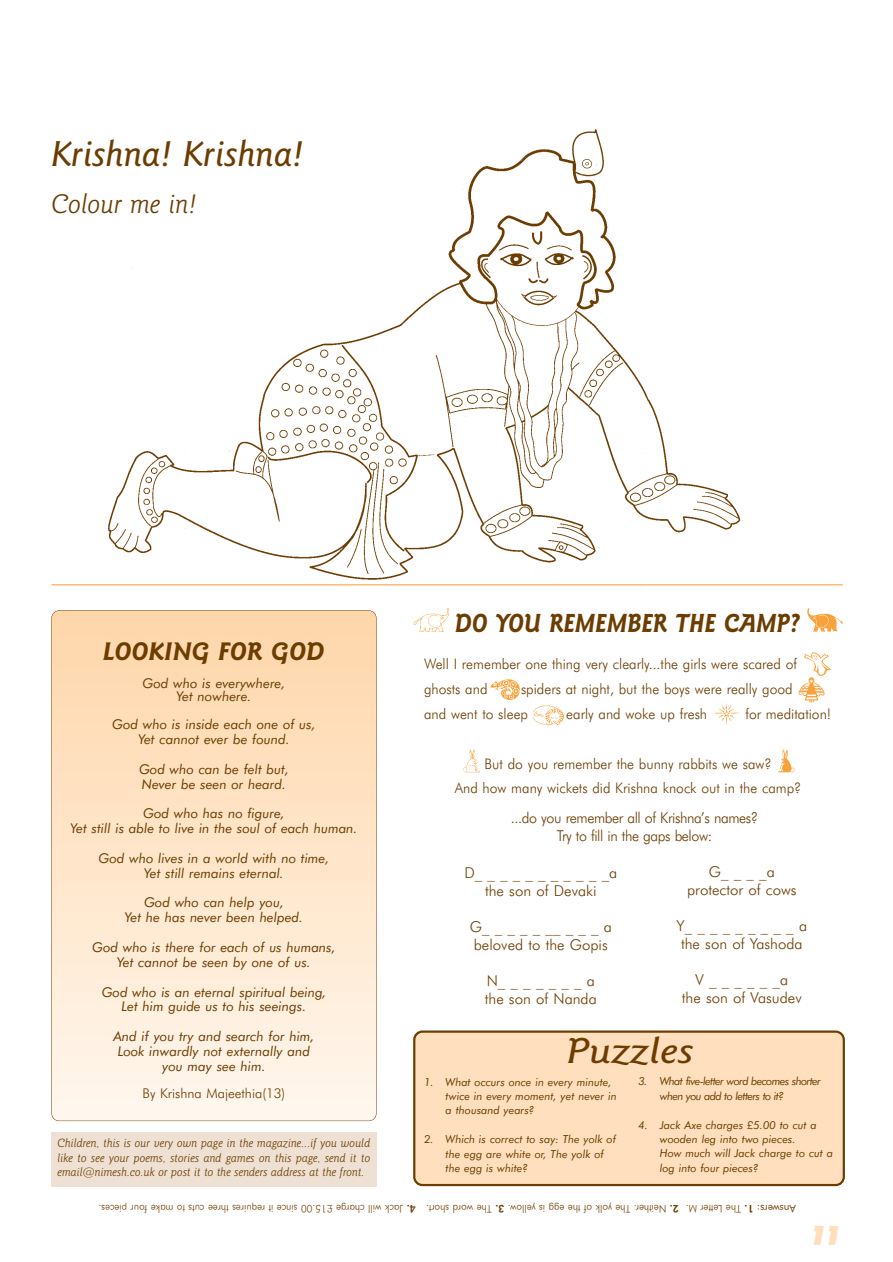
<style>
.page{position:relative;width:893px;height:1262px;background:#fff}
.page>*{position:absolute;margin:0;border:0;box-sizing:border-box;transform-origin:0 0}
.t1{font:italic 500 36px "Goudy Sans IT Cby BT";color:#6c3c00}
.t2{font:italic 500 36px "Goudy Sans IT Cby BT";color:#6c3c00;scale:1.2 1}
.t3{font:italic 300 27px "Goudy Sans IT Cby BT";color:#6c3c00}
.t4{font:italic 900 27px "Futura BT";color:#ffdfbd}
.t5{font:italic 700 26.25px "Goudy Sans IT Cby BT";color:#6c3c00;scale:.9 1}
.t6{font:italic 700 25.5px "Goudy Sans IT Cby BT";color:#6c3c00}
.t7{font:300 15px/18px "Futura BT";color:#6c3c00;text-align:center}
.t8{font:300 15px/18px "Futura BT";letter-spacing:-.03em;color:#6c3c00;text-align:center;scale:.95 1}
.t9{font:300 14.55px/24.8px "Futura BT";color:#6c3c00;scale:.95 1}
.t10{font:italic 13.5px/14.9px "Futura BT";color:#6c3c00;text-align:center}
.t11{font:300 13.5px "Futura BT";color:#6c3c00}
.t12{font:italic 300 12px/14.4px "Goudy Sans IT Cby BT";color:#6c3c00;text-align:justify}
.t13{font:italic 11.1px/14.4px "Futura BT";color:#6c3c00}
.t14{font:italic 11.1px/14.4px "Futura BT";letter-spacing:-.06em;color:#6c3c00}
.t15{font:300 10.5px "Futura BT";color:#6c3c00;scale:.95 1}
.s1{font-weight:800}
.s2{font-weight:400}
</style>
<div class="page">
<div style="left:413px;top:1030px;width:431px;height:156px;background:#ffdfbd"></div>
<div style="left:52px;top:610px;width:324px;height:510px;background:linear-gradient(to bottom,#fed6a9,#fff7ee);border-radius:7px"></div>
<div style="left:51px;top:1132px;width:325px;height:54px;background:#eee1d4"></div>
<hr style="left:51px;top:584px;width:791px;height:1px;background:#f9a13a">
<img style="left:413px;top:607px;width:36px;height:25px">
<img style="left:807px;top:608px;width:35px;height:24px">
<img style="left:804px;top:652px;width:28px;height:22px">
<img style="left:490px;top:679px;width:30px;height:21px">
<img style="left:798px;top:674px;width:27px;height:28px">
<img style="left:533px;top:705px;width:31px;height:21px">
<img style="left:714px;top:703px;width:26px;height:22px">
<img style="left:463px;top:749px;width:17px;height:24px">
<img style="left:778px;top:749px;width:17px;height:24px">
<img style="left:93px;top:129px;width:656px;height:458px">
<h1 class="t1" style="left:51px;top:140px;width:254px">Krishna! Krishna!</h1>
<h2 class="t3" style="left:51px;top:194px;width:147px">Colour me in!</h2>
<h3 class="t5" style="left:455px;top:613px;width:385px">DO YOU REMEMBER THE CAMP?</h3>
<p class="t9" style="left:424px;top:653px;width:394px">Well I remember one thing very clearly...the girls were scared of ghosts and</p>
<h3 class="t6" style="left:103px;top:641px;width:223px">LOOKING FOR GOD</h3>
<p class="t10" style="left:142px;top:677px;width:144px;line-height:13.4px">God who is everywhere,<br>Yet nowhere.</p>
<p class="t10" style="left:112px;top:718px;width:205px">God who is inside each one of us,<br>Yet cannot ever be found.</p>
<p class="t10" style="left:139px;top:763px;width:151px;text-align:left">God who can be felt but,<br>Never be seen or heard.</p>
<p class="t10" style="left:70px;top:807px;width:288px">God who has no figure,<br>Yet still is able to live in the soul of each human.</p>
<p class="t10" style="left:99px;top:852px;width:232px">God who lives in a world with no time,<br>Yet still remains eternal.</p>
<p class="t10" style="left:125px;top:896px;width:180px">God who can help you,<br>Yet he has never been helped.</p>
<p class="t10" style="left:92px;top:941px;width:245px">God who is there for each of us humans,<br>Yet cannot be seen by one of us.</p>
<p class="t10" style="left:102px;top:985px;width:226px">God who is an eternal spiritual being,<br>Let him guide us to his seeings.</p>
<p class="t10" style="left:113px;top:1030px;width:202px">And if you try and search for him,<br>Look inwardly not externally and you may see him.</p>
<p class="t11" style="left:143px;top:1087px;width:144px">By Krishna Majeethia(13)</p>
<p class="t9" style="left:424px;top:678px;width:389px;text-indent:97px">spiders at night, but the boys were really good and went to sleep</p>
<p class="t9" style="left:566px;top:703px;width:150px">early and woke up fresh</p>
<p class="t9" style="left:745px;top:703px;width:92px">for meditation!</p>
<p class="t9" style="left:455px;top:752px;width:366px;text-align:center">But do you remember the bunny rabbits we saw?<br>And how many wickets did Krishna knock out in the camp?</p>
<p class="t8" style="left:511px;top:810px;width:262px">...do you remember all of Krishna’s names?<br>Try to fill in the gaps below:</p>
<p class="t7" style="left:687px;top:864px;width:111px">G_ _ _ _a protector of cows</p>
<p class="t7" style="left:676px;top:918px;width:132px">Y_ _ _ _ _ _ _ _ _ a the son of Yashoda</p>
<p class="t7" style="left:682px;top:972px;width:121px">V _ _ _ _ _ _a<br>the son of Vasudev</p>
<p class="t7" style="left:464px;top:865px;width:154px">D_ _ _ _ _ _ _ _ _ _ _a the son of Devaki</p>
<p class="t7" style="left:470px;top:919px;width:144px;text-align:left">G_ _ _ _ _ __ _ _ _ a beloved to the Gopis</p>
<p class="t7" style="left:485px;top:973px;width:113px;text-align:left">N_ _ _ _ _ _ _ a the son of Nanda</p>
<h1 class="t2" style="left:567px;top:1037px;width:107px">Puzzles</h1>
<p class="t14" style="left:659px;top:1075px;width:163px;text-indent:-21px">3. What five-letter word becomes shorter when you add to letters to it?</p>
<p class="t13" style="left:659px;top:1118px;width:175px;text-indent:-21px">4. Jack Axe charges £5.00 to cut a wooden leg into two pieces.<br>How much will Jack charge to cut a log into four pieces?</p>
<p class="t13" style="left:445px;top:1075px;width:173px;text-indent:-21px">1. What occurs once in every minute, twice in every moment, yet never in a thousand years?</p>
<p class="t13" style="left:445px;top:1133px;width:172px;text-indent:-21px">2. Which is correct to say: The yolk of the egg are white or, The yolk of the egg is white?</p>
<p class="t12" style="left:58px;top:1137px;width:314px">Children, this is our very own page in the magazine...if you would like to see your poems, stories and games on this page, send it to email@nimesh.co.uk or post it to the senders address at the front.</p>
<p class="t15" style="left:416px;top:1212px;width:335px;rotate:-180deg"><span class="s1">4.</span> Jack will charge £15.00 since it requires three cuts to make four pieces.</p>
<p class="t15" style="left:679px;top:1212px;width:267px;rotate:-180deg"><span class="s1">2.</span> Neither. The yolk of the egg is yellow. <span class="s1">3.</span> The word short.</p>
<p class="t15" style="left:795px;top:1212px;width:117px;rotate:-180deg"><span class="s2">Answers:</span> <span class="s1">1.</span> The Letter M.</p>
<h2 class="t4" style="left:809px;top:1226px;width:35px">11</h2>
</div>
